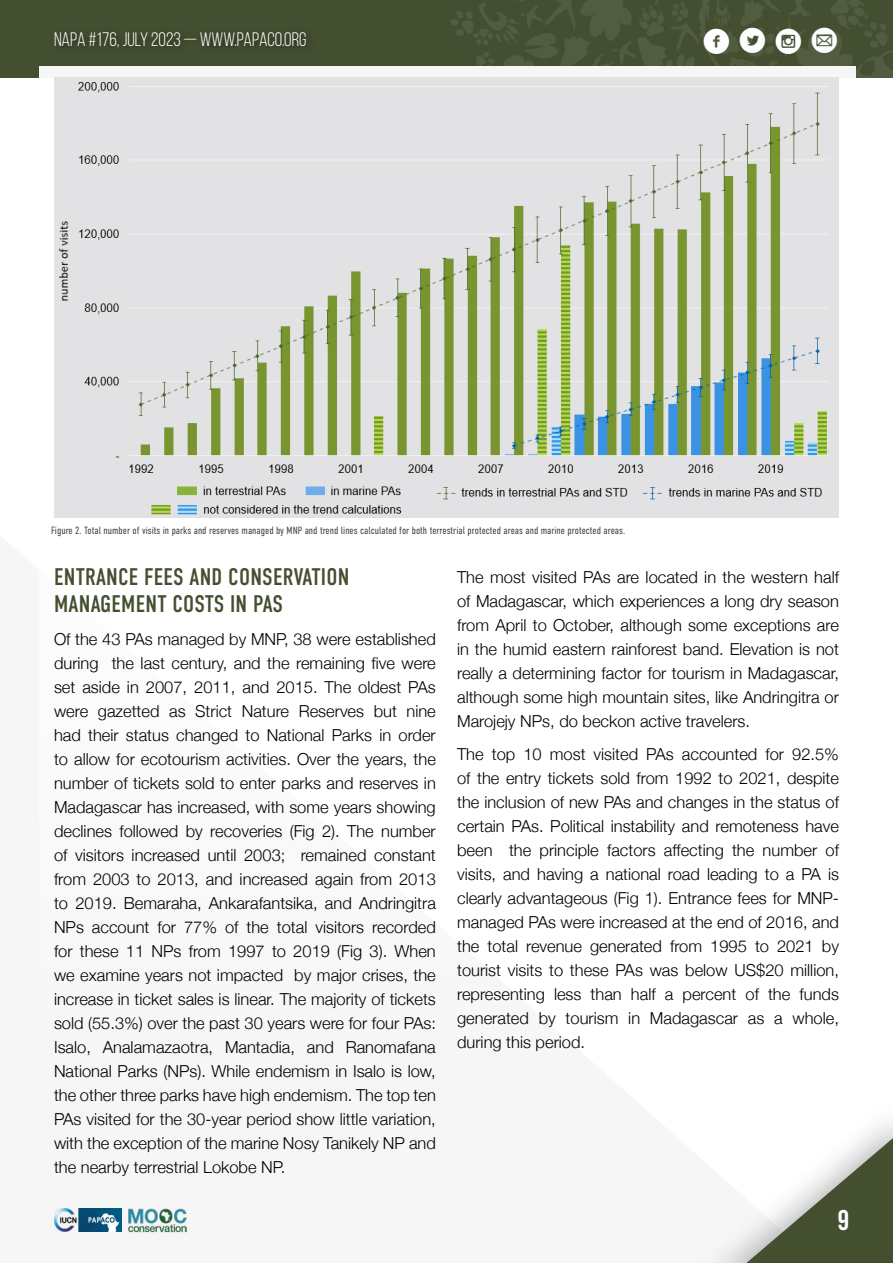
<style>
.page{position:relative;width:893px;height:1263px;background:#fff}
.page>*{position:absolute;margin:0;border:0;box-sizing:border-box;transform-origin:0 0}
.t1{font:36px "Socialico";color:#fff}
.t2{font:700 28.5px "Bebas Neue";color:#fff}
.t3{font:24px/27px "DIN Condensed";letter-spacing:.01em;color:#444f30}
.t4{font:19.5px "Bebas Neue";color:#fff}
.t5{font:300 16.5px/24px "Helvetica Neue";color:#000;text-align:justify}
.t6{font:300 10.5px "DIN Condensed";color:#424242}
.s1{font-family:"Socialico Plus Plus"}
</style>
<div class="page">
<div style="left:0;top:0;width:893px;height:77px;background:#444f31"></div>
<div style="left:49px;top:26px;width:267px;height:30px;background:#404a2e"></div>
<svg style="left:716px;top:1129px;width:177px;height:134px"></svg>
<div style="left:39px;top:66px;width:817px;height:1005px;background:#fff"></div>
<img style="left:127px;top:1207px;width:60px;height:27px">
<img style="left:450px;top:0;width:443px;height:78px">
<img style="left:54px;top:1209px;width:68px;height:22px">
<img style="left:54px;top:77px;width:785px;height:440px">
<p class="t4" style="left:54px;top:29px;width:254px">NAPA #176, JULY 2023 — WWW.PAPACO.ORG</p>
<h1 class="t1" style="left:702px;top:20px;width:138px">fl<span class="s1">im</span></h1>
<p class="t6" style="left:51px;top:524px;width:576px">Figure 2. Total number of visits in parks and reserves managed by MNP and trend lines calculated for both terrestrial protected areas and marine protected areas.</p>
<h3 class="t3" style="left:54px;top:564px;width:297px">ENTRANCE FEES AND CONSERVATION<br>MANAGEMENT COSTS IN PAS</h3>
<p class="t5" style="left:54px;top:626px;width:383px">Of the 43 PAs managed by MNP, 38 were established during the last century, and the remaining five were set aside in 2007, 2011, and 2015. The oldest PAs were gazetted as Strict Nature Reserves but nine had their status changed to National Parks in order to allow for ecotourism activities. Over the years, the number of tickets sold to enter parks and reserves in Madagascar has increased, with some years showing declines followed by recoveries (Fig 2). The number of visitors increased until 2003; remained constant from 2003 to 2013, and increased again from 2013 to 2019. Bemaraha, Ankarafantsika, and Andringitra NPs account for 77% of the total visitors recorded for these 11 NPs from 1997 to 2019 (Fig 3). When we examine years not impacted by major crises, the increase in ticket sales is linear. The majority of tickets sold (55.3%) over the past 30 years were for four PAs:<br>Isalo, Analamazaotra, Mantadia, and Ranomafana National Parks (NPs). While endemism in Isalo is low, the other three parks have high endemism. The top ten PAs visited for the 30-year period show little variation, with the exception of the marine Nosy Tanikely NP and the nearby terrestrial Lokobe NP.</p>
<p class="t5" style="left:457px;top:564px;width:383px">The most visited PAs are located in the western half of Madagascar, which experiences a long dry season from April to October, although some exceptions are in the humid eastern rainforest band. Elevation is not really a determining factor for tourism in Madagascar, although some high mountain sites, like Andringitra or Marojejy NPs, do beckon active travelers.</p>
<p class="t5" style="left:457px;top:741px;width:383px">The top 10 most visited PAs accounted for 92.5% of the entry tickets sold from 1992 to 2021, despite the inclusion of new PAs and changes in the status of certain PAs. Political instability and remoteness have been the principle factors affecting the number of visits, and having a national road leading to a PA is clearly advantageous (Fig 1). Entrance fees for MNP&shy;managed PAs were increased at the end of 2016, and the total revenue generated from 1995 to 2021 by tourist visits to these PAs was below US$20 million, representing less than half a percent of the funds generated by tourism in Madagascar as a whole, during this period.</p>
<h2 class="t2" style="left:838px;top:1205px;width:13px">9</h2>
</div>
